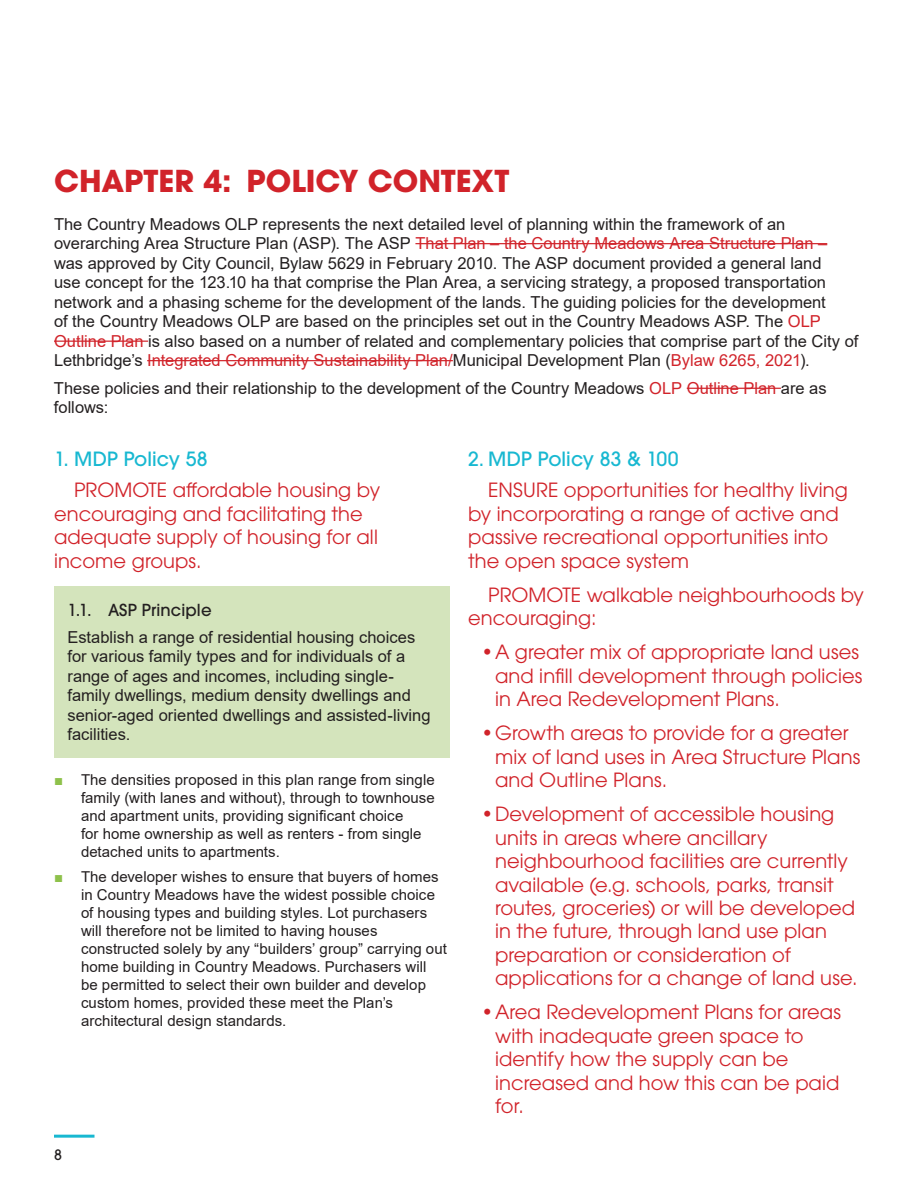
<style>
.page{position:relative;width:918px;height:1188px;background:#fff}
.page>*{position:absolute;margin:0;border:0;box-sizing:border-box;transform-origin:0 0}
.t1{font:700 30px "ITC Avant Garde Pro";color:#d1232a}
.Policies_no_number{font:19.5px/23.4px "ITC Avant Garde Pro";letter-spacing:.005em;color:#d1232a}
.t2{font:500 19.5px "ITC Avant Garde Pro";letter-spacing:.005em;color:#18b8d1}
.Paragraph_Style_1{font:16.5px/19.5px "Arial";color:#231f20}
.principle{font:16.5px/19.5px "Arial";color:#231f20}
.t3{font:500 16.5px "ITC Avant Garde Pro";letter-spacing:.01em;color:#231f20}
.t4{font:15px/18px "Arial";letter-spacing:.005em;color:#231f20}
.t5{font:500 14.25px "ITC Avant Garde Pro";color:#231f20}
.s1{color:#d1232a}
.s2{font-style:italic;color:#8ec14b}
</style>
<div class="page">
<div style="left:54px;top:586px;width:396px;height:172px;background:#d4e4bc"></div>
<hr style="left:54px;top:1135px;width:40px;height:3px;background:#18b8d1">
<hr style="left:415px;top:243px;width:412px;height:1px;background:#d1232a">
<hr style="left:54px;top:341px;width:94px;height:1px;background:#d1232a">
<hr style="left:147px;top:360px;width:306px;height:1px;background:#d1232a">
<hr style="left:687px;top:388px;width:94px;height:1px;background:#d1232a">
<p class="t1" style="left:54px;top:161px;width:457px">CHAPTER 4: POLICY CONTEXT</p>
<p class="Paragraph_Style_1" style="left:54px;top:214px;width:806px">The Country Meadows OLP represents the next detailed level of planning within the framework of an overarching Area Structure Plan (ASP). The ASP <span class="s1">That Plan – the Country Meadows Area Structure Plan – </span>was approved by City Council, Bylaw 5629 in February 2010. The ASP document provided a general land<br>use concept for the 123.10 ha that comprise the Plan Area, a servicing strategy, a proposed transportation network and a phasing scheme for the development of the lands. The guiding policies for the development<br>of the Country Meadows OLP are based on the principles set out in the Country Meadows ASP. The <span class="s1">OLP Outline Plan</span> is also based on a number of related and complementary policies that comprise part of the City of Lethbridge’s <span class="s1">Integrated Community Sustainability Plan/</span>Municipal Development Plan (<span class="s1">Bylaw 6265, 2021</span>).</p>
<p class="Paragraph_Style_1" style="left:54px;top:378px;width:774px">These policies and their relationship to the development of the Country Meadows <span class="s1">OLP Outline Plan</span> are as follows:</p>
<p class="t2" style="left:54px;top:446px;width:155px">1. MDP Policy 58</p>
<p class="Policies_no_number" style="left:54px;top:478px;width:328px;text-indent:20px">PROMOTE affordable housing by encouraging and facilitating the adequate supply of housing for all income groups.</p>
<p class="t3" style="left:68px;top:600px;width:146px">1.1. ASP Principle</p>
<p class="principle" style="left:68px;top:627px;width:365px">Establish a range of residential housing choices for various family types and for individuals of a range of ages and incomes, including single&shy;family dwellings, medium density dwellings and senior-aged oriented dwellings and assisted-living facilities.</p>
<p class="t4" style="left:81px;top:771px;width:355px;text-indent:-27px"><span class="s2">■</span> The densities proposed in this plan range from single family (with lanes and without), through to townhouse and apartment units, providing significant choice<br>for home ownership as well as renters - from single detached units to apartments.</p>
<p class="t4" style="left:81px;top:868px;width:367px;text-indent:-27px"><span class="s2">■</span> The developer wishes to ensure that buyers of homes in Country Meadows have the widest possible choice of housing types and building styles. Lot purchasers will therefore not be limited to having houses constructed solely by any “builders’ group” carrying out home building in Country Meadows. Purchasers will be permitted to select their own builder and develop custom homes, provided these meet the Plan’s architectural design standards.</p>
<p class="t5" style="left:54px;top:1146px;width:9px">8</p>
<p class="t2" style="left:468px;top:446px;width:212px">2. MDP Policy 83 &amp; 100</p>
<p class="Policies_no_number" style="left:468px;top:478px;width:381px;text-indent:20px">ENSURE opportunities for healthy living by incorporating a range of active and passive recreational opportunities into the open space system</p>
<p class="Policies_no_number" style="left:468px;top:583px;width:397px;text-indent:20px">PROMOTE walkable neighbourhoods by encouraging:</p>
<p class="Policies_no_number" style="left:495px;top:640px;width:369px;text-indent:-14px">•A greater mix of appropriate land uses and infill development through policies in Area Redevelopment Plans.</p>
<p class="Policies_no_number" style="left:495px;top:721px;width:367px;text-indent:-14px">•Growth areas to provide for a greater mix of land uses in Area Structure Plans and Outline Plans.</p>
<p class="Policies_no_number" style="left:495px;top:802px;width:364px;text-indent:-14px">•Development of accessible housing units in areas where ancillary neighbourhood facilities are currently available (e.g. schools, parks, transit routes, groceries) or will be developed in the future, through land use plan preparation or consideration of applications for a change of land use.</p>
<p class="Policies_no_number" style="left:495px;top:1000px;width:348px;text-indent:-14px">•Area Redevelopment Plans for areas with inadequate green space to identify how the supply can be increased and how this can be paid for.</p>
</div>
